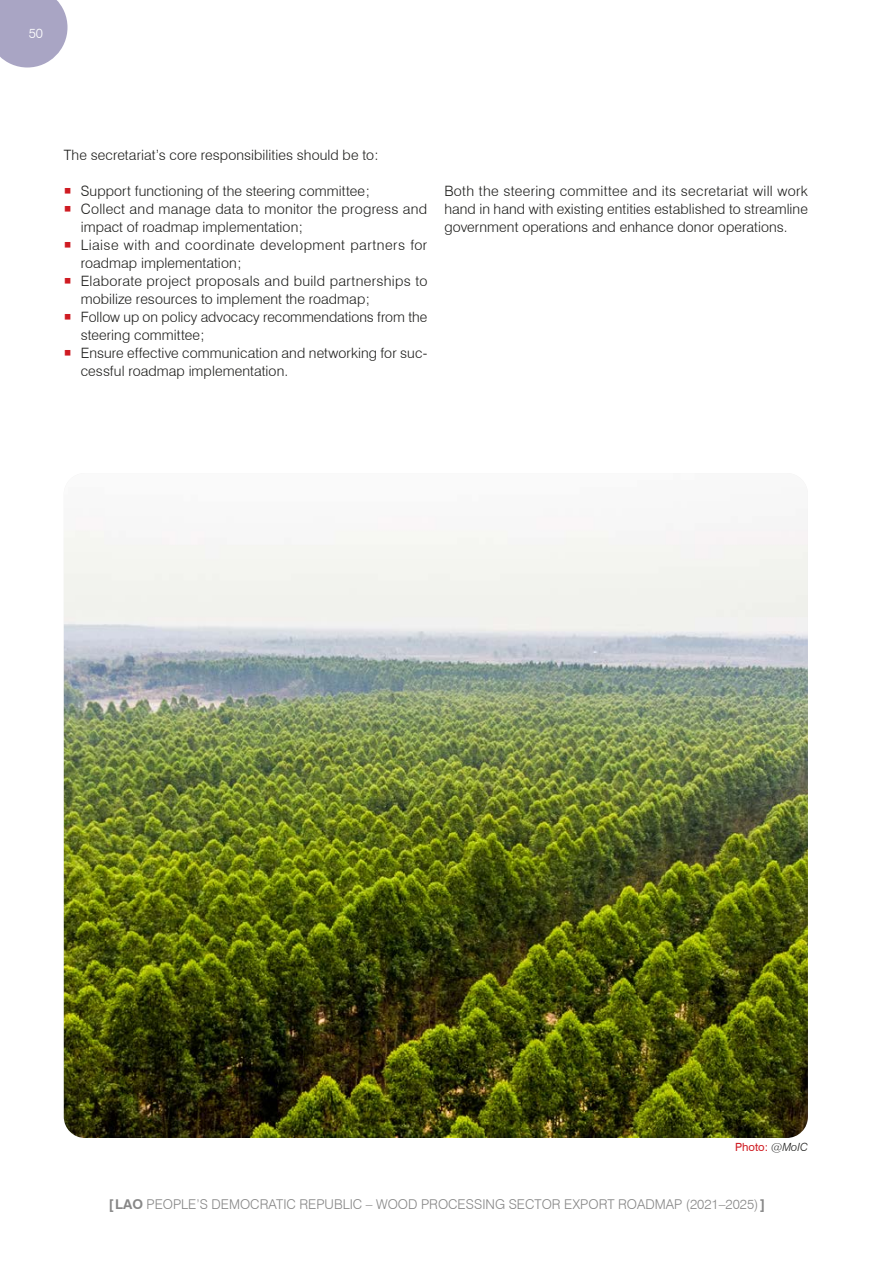
<style>
.page{position:relative;width:893px;height:1263px;background:#fff}
.page>*{position:absolute;margin:0;border:0;box-sizing:border-box;transform-origin:0 0}
.sangrado_2Col{font:300 14.25px/18px "Swiss 721 BT";letter-spacing:.01em;color:#1d1d1b}
.t1{font:300 13.5px "Swiss 721 BT";color:#878787}
.t2{font:300 13.5px "Swiss 721 BT";color:#fff}
.pie_foto{font:11.25px "Swiss 721 BT";color:#cf1b22}
.s1{font-weight:300;font-style:italic;color:#1d1d1b}
.s2{font-weight:700}
</style>
<div class="page">
<svg style="left:0;top:0;width:68px;height:68px;background:#b4b0cb"></svg>
<img style="left:64px;top:509px;width:744px;height:629px">
<p class="t2" style="left:29px;top:25px;width:16px">50</p>
<p class="sangrado_2Col" style="left:64px;top:146px;width:316px">The secretariat’s core responsibilities should be to:</p>
<p class="sangrado_2Col" style="left:81px;top:182px;width:290px">Support functioning of the steering committee;</p>
<p class="sangrado_2Col" style="left:81px;top:200px;width:348px">Collect and manage data to monitor the progress and impact of roadmap implementation;</p>
<p class="sangrado_2Col" style="left:81px;top:236px;width:348px">Liaise with and coordinate development partners for roadmap implementation;</p>
<p class="sangrado_2Col" style="left:81px;top:272px;width:348px">Elaborate project proposals and build partnerships to mobilize resources to implement the roadmap;</p>
<p class="sangrado_2Col" style="left:81px;top:308px;width:348px">Follow up on policy advocacy recommendations from the steering committee;</p>
<p class="sangrado_2Col" style="left:81px;top:344px;width:348px">Ensure effective communication and networking for suc&shy;cessful roadmap implementation.</p>
<p class="sangrado_2Col" style="left:444px;top:182px;width:365px;text-align:justify">Both the steering committee and its secretariat will work hand in hand with existing entities established to streamline government operations and enhance donor operations.</p>
<p class="pie_foto" style="left:735px;top:1140px;width:74px">Photo: <span class="s1">@MoIC</span></p>
<p class="t1" style="left:108px;top:1196px;width:658px"><span class="s2">[LAO</span> PEOPLE’S DEMOCRATIC REPUBLIC – WOOD PROCESSING SECTOR EXPORT ROADMAP (2021–2025)<span class="s2">]</span></p>
</div>
